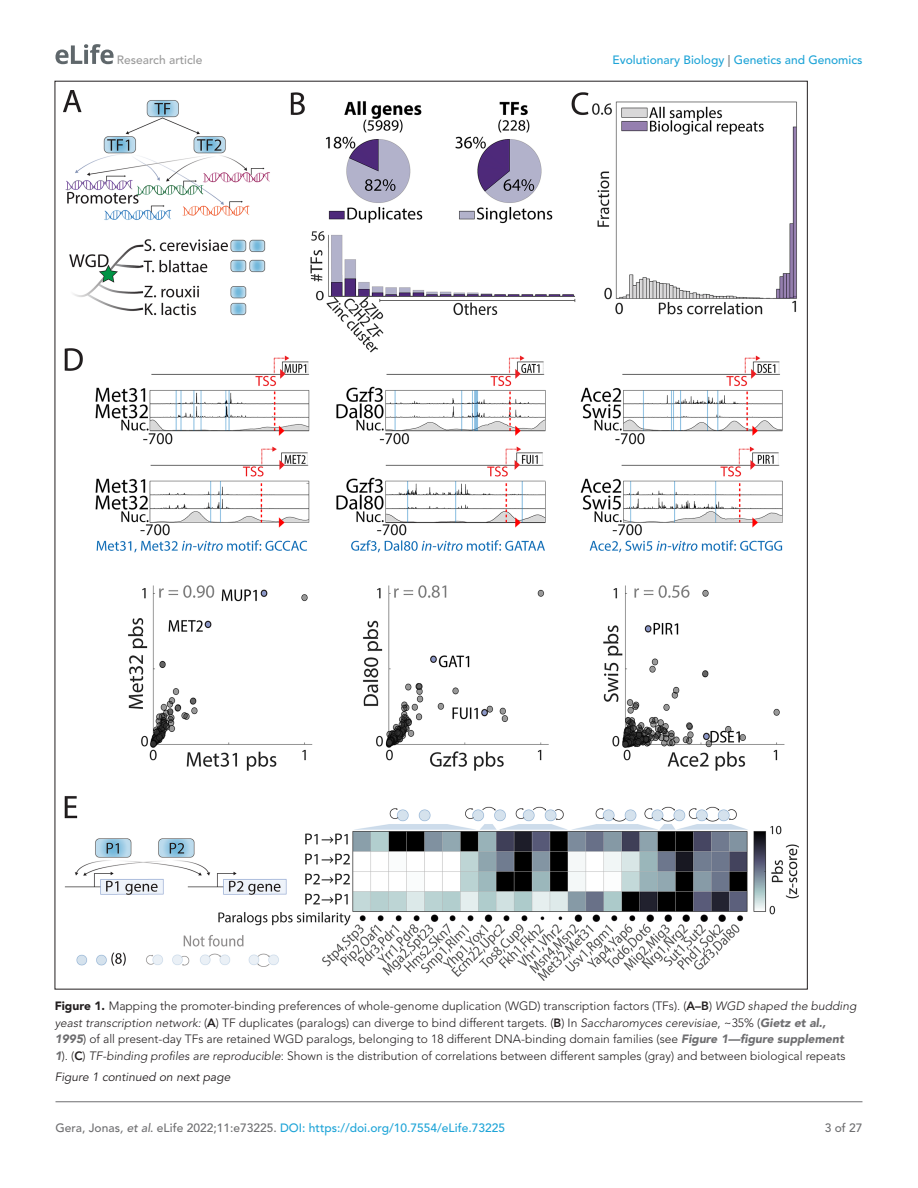
<style>
.page{position:relative;width:918px;height:1188px;background:#fff}
.page>*{position:absolute;margin:0;border:0;box-sizing:border-box;transform-origin:0 0}
.t1{font:300 12px/16.5px "Avenir LT Std";color:#231f20}
.t2{font:500 12px "Avenir LT Std";color:#1ea4d7}
.t3{font:italic 12px "Avenir LT Std";color:#231f20}
.t4{font:500 12px "Avenir LT Std";color:#9a9a9a}
.t5{font:500 12px "Avenir LT Std";color:#6e6e70}
.s1{color:#6e6e70}
.s2{font-weight:900}
.s3{font-weight:800}
.s4{font-style:italic}
.s5{font-weight:900;font-style:italic;color:#6e6e70}
.s6{font-style:italic;color:#6e6e70}
</style>
<div class="page">
<svg style="left:55px;top:44px;width:59px;height:20px"></svg>
<hr style="left:56px;top:1101px;width:806px;height:1px;background:#6e6e70">
<img style="left:64px;top:90px;width:734px;height:890px">
<p class="t4" style="left:117px;top:53px;width:87px">Research article</p>
<p class="t2" style="left:612px;top:53px;width:252px">Evolutionary Biology <span class="s1">|</span> Genetics and Genomics</p>
<p class="t1" style="left:55px;top:998px;width:803px"><span class="s2">Figure 1.</span> Mapping the promoter-binding preferences of whole-genome duplication (WGD) transcription factors (TFs). (<span class="s3">A–B</span>) <span class="s4">WGD shaped the budding yeast transcription network:</span> (<span class="s3">A</span>) TF duplicates (paralogs) can diverge to bind different targets. (<span class="s3">B</span>) In <span class="s4">Saccharomyces cerevisiae</span>, ~35% (<span class="s5">Gietz et al., 1995</span>) of all present-day TFs are retained WGD paralogs, belonging to 18 different DNA-binding domain families (see <span class="s5">Figure 1—figure supplement 1</span>). (<span class="s3">C</span>) <span class="s4">TF-binding profiles are reproducible</span>: Shown is the distribution of correlations between different samples (gray) and between biological repeats</p>
<p class="t3" style="left:55px;top:1070px;width:177px">Figure 1 continued on next page</p>
<p class="t2" style="left:56px;top:1121px;width:451px"><span class="s1">Gera, Jonas</span><span class="s6">, et al</span><span class="s1">. eLife 2022;11:e73225.</span> DOI: https://doi.org/10.7554/eLife.73225</p>
<p class="t5" style="left:825px;top:1121px;width:39px">3 of 27</p>
</div>
